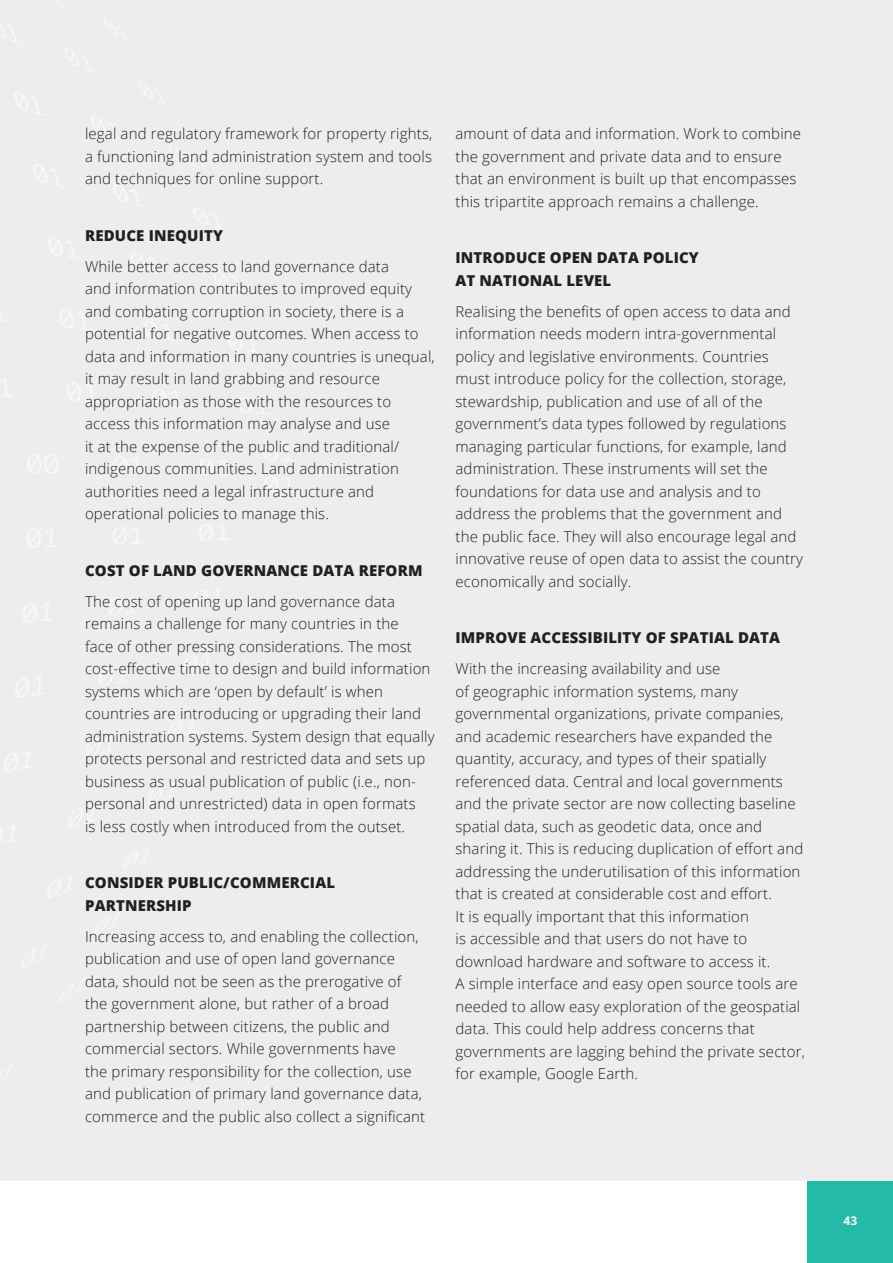
<style>
.page{position:relative;width:893px;height:1263px;background:#fff}
.page>*{position:absolute;margin:0;border:0;box-sizing:border-box;transform-origin:0 0}
.t1{font:300 15px/22.5px "Open Sans";letter-spacing:.01em;color:#231f20}
.t2{font:800 15px/22.5px "Open Sans";letter-spacing:.01em;color:#231f20}
.t3{font:700 12px "Open Sans";color:#fff}
</style>
<div class="page">
<div style="left:808px;top:1178px;width:85px;height:85px;background:#25baa8"></div>
<div style="left:0;top:0;width:893px;height:1180px;background:#ecedec"></div>
<p class="t1" style="left:85px;top:122px;width:349px;text-align:justify">legal and regulatory framework for property rights, a functioning land administration system and tools and techniques for online support.</p>
<p class="t2" style="left:85px;top:223px;width:140px">REDUCE INEQUITY</p>
<p class="t1" style="left:85px;top:254px;width:351px">While better access to land governance data<br>and information contributes to improved equity and combating corruption in society, there is a potential for negative outcomes. When access to data and information in many countries is unequal, it may result in land grabbing and resource appropriation as those with the resources to access this information may analyse and use<br>it at the expense of the public and traditional/ indigenous communities. Land administration authorities need a legal infrastructure and operational policies to manage this.</p>
<p class="t2" style="left:85px;top:558px;width:339px">COST OF LAND GOVERNANCE DATA REFORM</p>
<p class="t1" style="left:85px;top:589px;width:351px">The cost of opening up land governance data remains a challenge for many countries in the<br>face of other pressing considerations. The most cost-effective time to design and build information systems which are ‘open by default’ is when countries are introducing or upgrading their land administration systems. System design that equally protects personal and restricted data and sets up business as usual publication of public (i.e., non&shy;personal and unrestricted) data in open formats<br>is less costly when introduced from the outset.</p>
<p class="t2" style="left:85px;top:871px;width:252px">CONSIDER PUBLIC/COMMERCIAL<br>PARTNERSHIP</p>
<p class="t1" style="left:85px;top:925px;width:342px">Increasing access to, and enabling the collection, publication and use of open land governance data, should not be seen as the prerogative of the government alone, but rather of a broad partnership between citizens, the public and commercial sectors. While governments have<br>the primary responsibility for the collection, use and publication of primary land governance data, commerce and the public also collect a significant</p>
<p class="t1" style="left:455px;top:122px;width:347px">amount of data and information. Work to combine the government and private data and to ensure that an environment is built up that encompasses this tripartite approach remains a challenge.</p>
<p class="t2" style="left:455px;top:246px;width:245px">INTRODUCE OPEN DATA POLICY<br>AT NATIONAL LEVEL</p>
<p class="t1" style="left:455px;top:299px;width:349px">Realising the benefits of open access to data and information needs modern intra-governmental policy and legislative environments. Countries must introduce policy for the collection, storage, stewardship, publication and use of all of the government’s data types followed by regulations managing particular functions, for example, land administration. These instruments will set the foundations for data use and analysis and to address the problems that the government and the public face. They will also encourage legal and innovative reuse of open data to assist the country economically and socially.</p>
<p class="t2" style="left:455px;top:626px;width:326px">IMPROVE ACCESSIBILITY OF SPATIAL DATA</p>
<p class="t1" style="left:455px;top:657px;width:351px">With the increasing availability and use<br>of geographic information systems, many governmental organizations, private companies, and academic researchers have expanded the quantity, accuracy, and types of their spatially referenced data. Central and local governments and the private sector are now collecting baseline spatial data, such as geodetic data, once and sharing it. This is reducing duplication of effort and addressing the underutilisation of this information that is created at considerable cost and effort.<br>It is equally important that this information<br>is accessible and that users do not have to download hardware and software to access it.<br>A simple interface and easy open source tools are needed to allow easy exploration of the geospatial data. This could help address concerns that governments are lagging behind the private sector, for example, Google Earth.</p>
<p class="t3" style="left:843px;top:1212px;width:15px">43</p>
</div>
